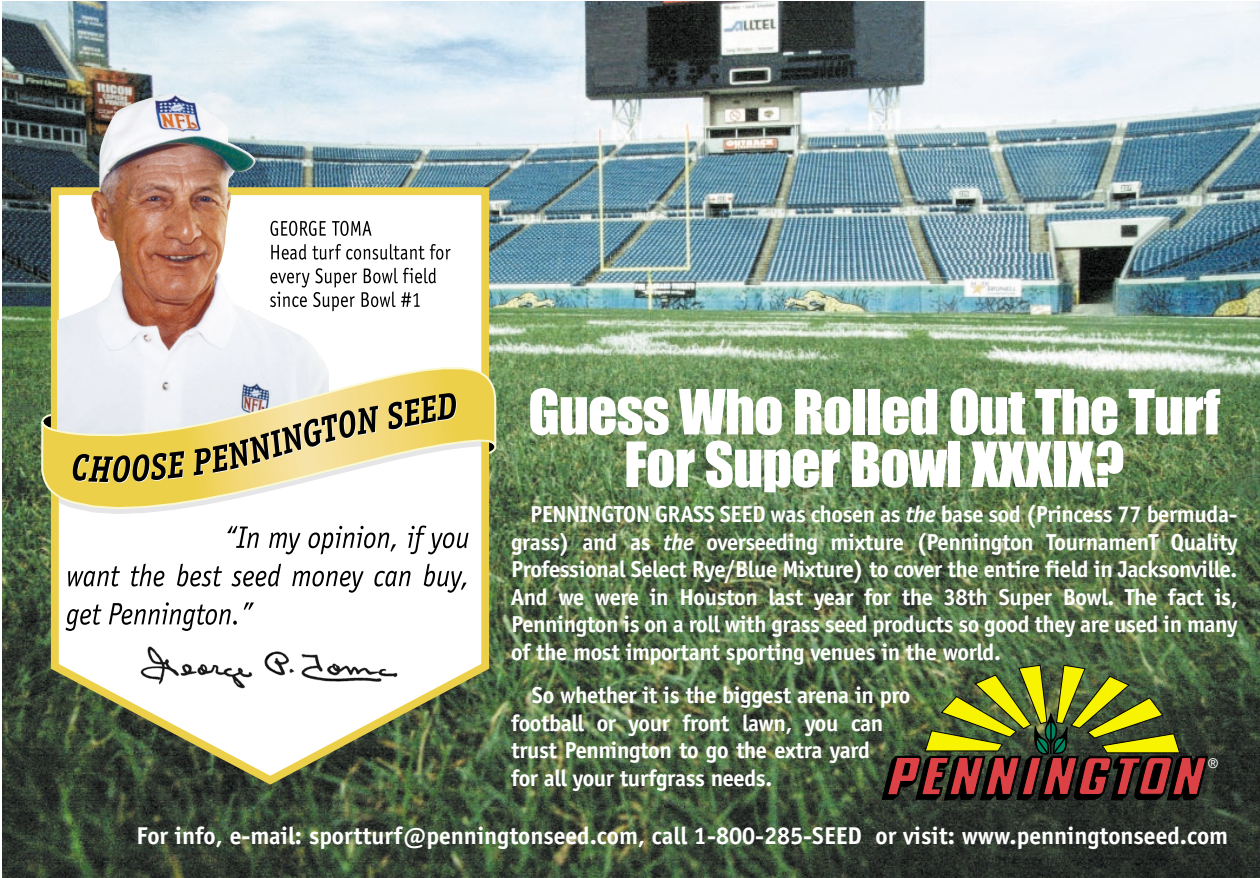
<style>
.page{position:relative;width:1260px;height:878px;background:#fff}
.page>*{position:absolute;margin:0;border:0;box-sizing:border-box;transform-origin:0 0}
.t1{font:57.5px/52.5px "Impact";letter-spacing:-.015em;color:#fff;text-align:center}
.t2{font:700 25px "Officina Sans";color:#fff}
.t3{font:700 23.75px/27.5px "Officina Sans";letter-spacing:-.015em;color:#fff;text-align:justify}
.t4{font:13.5px "Helvetica";color:#fff;scale:.94 1}
.s1{font-style:italic}
</style>
<div class="page">
<img style="left:2px;top:2px;width:1258px;height:876px">
<svg style="left:882px;top:664px;width:326px;height:135px;background:#675e2a"></svg>
<svg style="left:47px;top:183px;width:446px;height:601px"></svg>
<svg style="left:332px;top:221px;width:39px;height:15px"></svg>
<svg style="left:328px;top:244px;width:25px;height:16px"></svg>
<svg style="left:354px;top:249px;width:7px;height:11px"></svg>
<div style="left:355px;top:250px;width:5px;height:8px;background:#fff;border-radius:50%"></div>
<svg style="left:363px;top:244px;width:88px;height:16px"></svg>
<svg style="left:328px;top:268px;width:108px;height:43px"></svg>
<svg style="left:227px;top:526px;width:32px;height:22px"></svg>
<svg style="left:269px;top:532px;width:31px;height:22px"></svg>
<svg style="left:309px;top:525px;width:87px;height:29px"></svg>
<svg style="left:408px;top:525px;width:61px;height:29px"></svg>
<svg style="left:68px;top:566px;width:52px;height:20px"></svg>
<svg style="left:131px;top:563px;width:33px;height:23px"></svg>
<svg style="left:177px;top:563px;width:45px;height:23px"></svg>
<svg style="left:231px;top:563px;width:50px;height:23px"></svg>
<svg style="left:292px;top:570px;width:72px;height:22px"></svg>
<svg style="left:374px;top:570px;width:37px;height:16px"></svg>
<svg style="left:424px;top:563px;width:43px;height:29px"></svg>
<svg style="left:66px;top:604px;width:36px;height:27px"></svg>
<svg style="left:109px;top:602px;width:128px;height:29px"></svg>
<svg style="left:244px;top:602px;width:10px;height:7px"></svg>
<img style="left:58px;top:93px;width:270px;height:273px">
<svg style="left:41px;top:366px;width:455px;height:144px"></svg>
<img style="left:139px;top:645px;width:260px;height:44px">
<svg style="left:73px;top:451px;width:112px;height:32px;background:#8f8039"></svg>
<svg style="left:194px;top:405px;width:185px;height:71px;background:#c5b681"></svg>
<svg style="left:388px;top:393px;width:69px;height:37px;background:#978847"></svg>
<h1 class="t1" style="left:528px;top:385px;width:694px">Guess Who Rolled Out The Turf<br>For Super Bowl XXXIX?</h1>
<p class="t3" style="left:511px;top:502px;width:728px;text-indent:19px">PENNINGTON GRASS SEED was chosen as <span class="s1">the</span> base sod (Princess 77 bermuda&shy;grass) and as <span class="s1">the</span> overseeding mixture (Pennington TournamenT Quality Professional Select Rye/Blue Mixture) to cover the entire field in Jacksonville.<br>And we were in Houston last year for the 38th Super Bowl. The fact is, Pennington is on a roll with grass seed products so good they are used in many of the most important sporting venues in the world.</p>
<p class="t3" style="left:511px;top:683px;width:401px;text-align:left;text-indent:21px">So whether it is the biggest arena in pro football or your front lawn, you can trust Pennington to go the extra yard<br>for all your turfgrass needs.</p>
<p class="t4" style="left:1208px;top:758px;width:11px">®</p>
<p class="t2" style="left:137px;top:826px;width:1093px">For info, e-mail: sportturf@penningtonseed.com, call 1-800-285-SEED or visit: www.penningtonseed.com</p>
</div>
